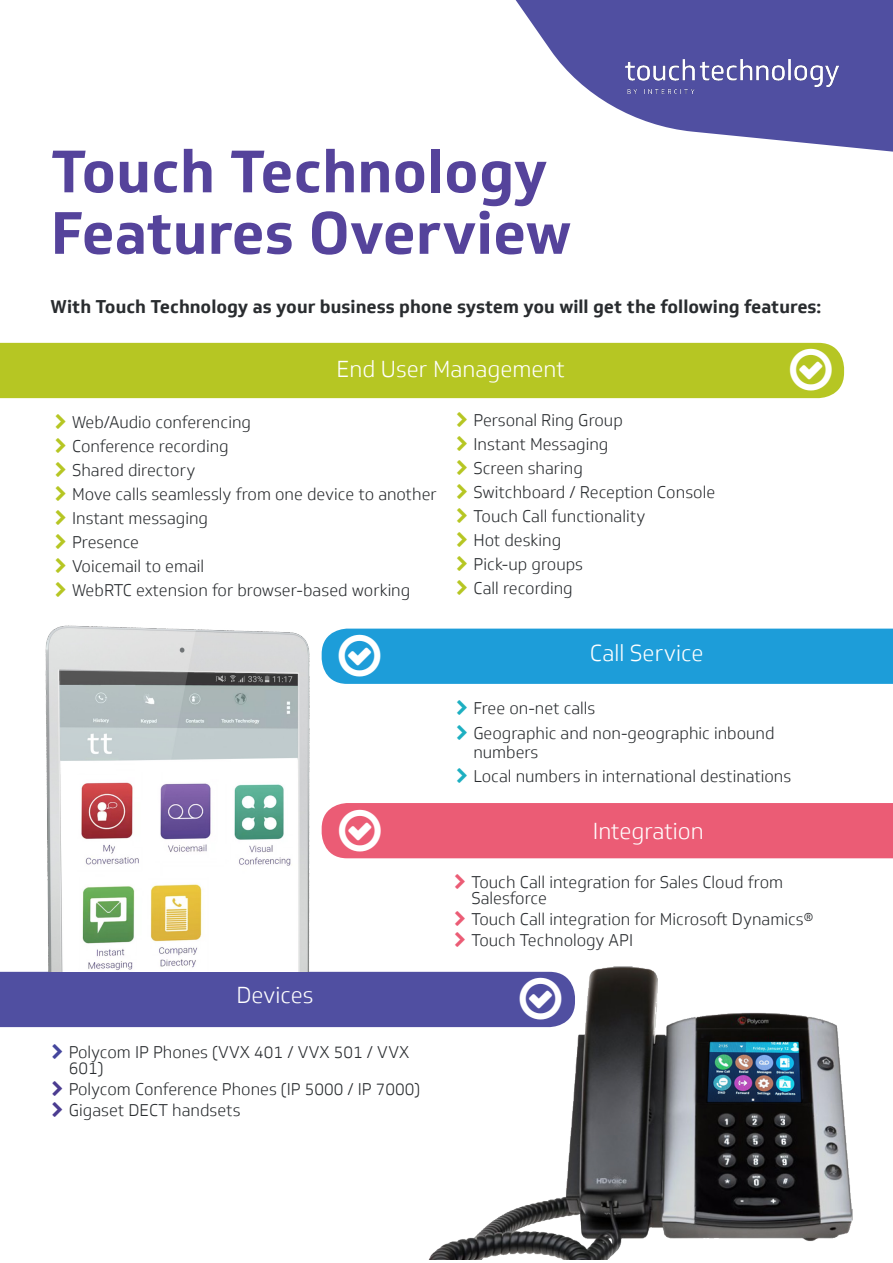
<style>
.page{position:relative;width:893px;height:1263px;background:#fff}
.page>*{position:absolute;margin:0;border:0;box-sizing:border-box;transform-origin:0 0}
.highlight-points{font:700 58.5px "Soleto";color:#55439b}
.Sub-Title{font:300 22.5px "Soleto";color:#fff}
.t1{font:700 18px "Soleto";color:#292c2f}
.t2{font:300 16.5px/16.5px "Soleto";color:#292c2f}
</style>
<div class="page">
<div style="left:0;top:343px;width:844px;height:55px;background:#b6c623"></div>
<svg style="left:515px;top:0;width:378px;height:152px;fill:#504fa1"></svg>
<img style="left:424px;top:966px;width:429px;height:294px">
<img style="left:43px;top:625px;width:287px;height:347px">
<img style="left:625px;top:59px;width:214px;height:34px">
<div style="left:0;top:972px;width:575px;height:55px;background:#504fa1"></div>
<div style="left:790px;top:348px;width:42px;height:42px;background:#b6c623"></div>
<div style="left:322px;top:629px;width:571px;height:55px;background:#1d9dd9"></div>
<div style="left:322px;top:803px;width:571px;height:55px;background:#eb5c75"></div>
<p class="highlight-points" style="left:51px;top:135px;width:498px">Touch Technology</p>
<p class="highlight-points" style="left:51px;top:196px;width:522px">Features Overview</p>
<p class="t1" style="left:51px;top:295px;width:772px">With Touch Technology as your business phone system you will get the following features:</p>
<p class="Sub-Title" style="left:337px;top:356px;width:230px">End User Management</p>
<p class="t2" style="left:72px;top:414px;width:180px">Web/Audio conferencing</p>
<p class="t2" style="left:72px;top:438px;width:158px">Conference recording</p>
<p class="t2" style="left:72px;top:462px;width:125px">Shared directory</p>
<p class="t2" style="left:72px;top:486px;width:366px">Move calls seamlessly from one device to another</p>
<p class="t2" style="left:72px;top:510px;width:138px">Instant messaging</p>
<p class="t2" style="left:72px;top:534px;width:69px">Presence</p>
<p class="t2" style="left:72px;top:558px;width:134px">Voicemail to email</p>
<p class="t2" style="left:72px;top:582px;width:340px">WebRTC extension for browser-based working</p>
<p class="Sub-Title" style="left:236px;top:982px;width:79px">Devices</p>
<p class="t2" style="left:69px;top:1044px;width:342px">Polycom IP Phones (VVX 401 / VVX 501 / VVX<br>601)</p>
<p class="t2" style="left:69px;top:1081px;width:353px">Polycom Conference Phones (IP 5000 / IP 7000)</p>
<p class="t2" style="left:69px;top:1102px;width:173px">Gigaset DECT handsets</p>
<p class="t2" style="left:474px;top:412px;width:151px">Personal Ring Group</p>
<p class="t2" style="left:474px;top:436px;width:136px">Instant Messaging</p>
<p class="t2" style="left:474px;top:460px;width:111px">Screen sharing</p>
<p class="t2" style="left:474px;top:484px;width:243px">Switchboard / Reception Console</p>
<p class="t2" style="left:474px;top:508px;width:173px">Touch Call functionality</p>
<p class="t2" style="left:474px;top:532px;width:89px">Hot desking</p>
<p class="t2" style="left:474px;top:556px;width:111px">Pick-up groups</p>
<p class="t2" style="left:474px;top:580px;width:101px">Call recording</p>
<p class="Sub-Title" style="left:590px;top:640px;width:115px">Call Service</p>
<p class="t2" style="left:473px;top:700px;width:124px">Free on-net calls</p>
<p class="t2" style="left:473px;top:723px;width:303px;line-height:19.8px">Geographic and non-geographic inbound numbers</p>
<p class="t2" style="left:473px;top:768px;width:320px">Local numbers in international destinations</p>
<p class="Sub-Title" style="left:593px;top:817px;width:112px">Integration</p>
<p class="t2" style="left:471px;top:874px;width:313px">Touch Call integration for Sales Cloud from<br>Salesforce</p>
<p class="t2" style="left:471px;top:911px;width:343px">Touch Call integration for Microsoft Dynamics®</p>
<p class="t2" style="left:471px;top:932px;width:163px">Touch Technology API</p>
</div>
